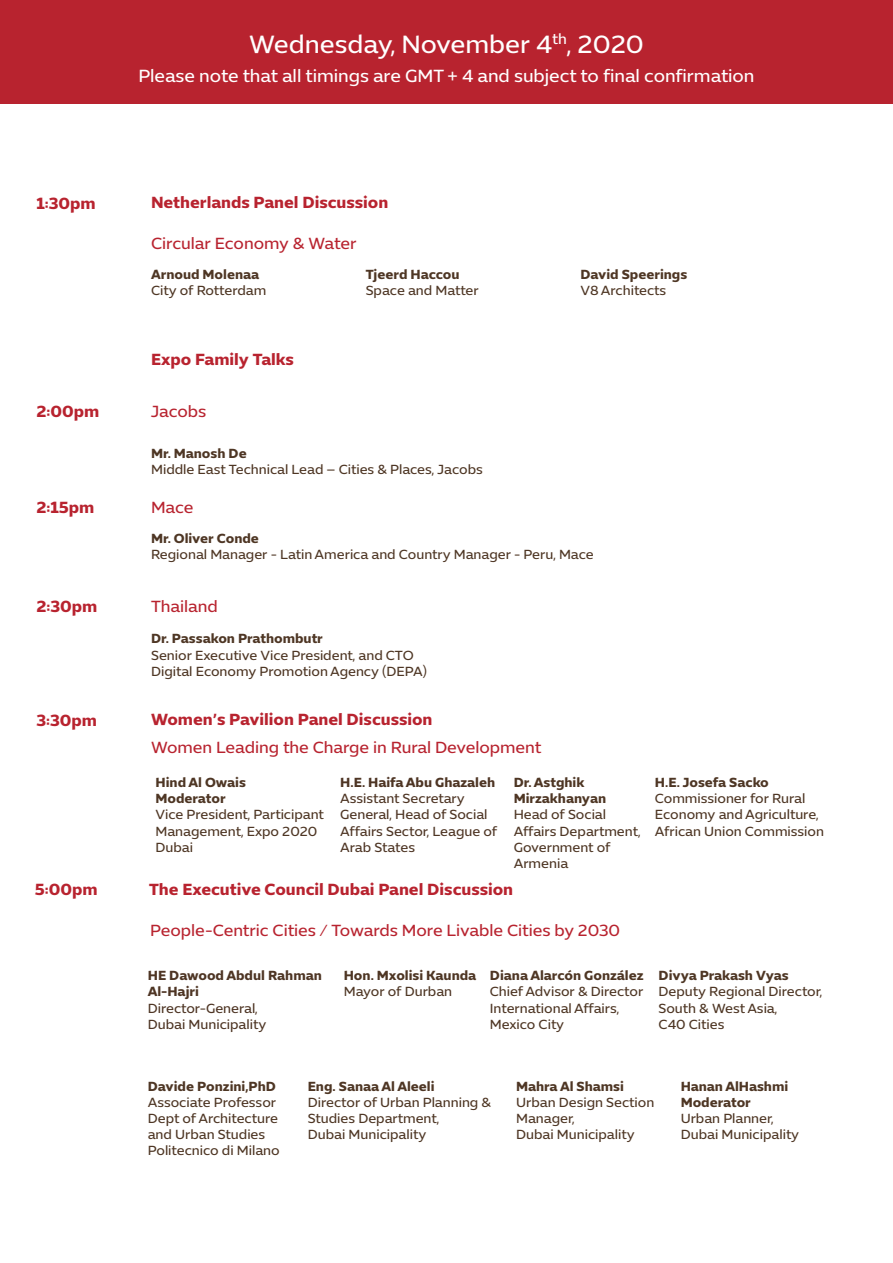
<style>
.page{position:relative;width:893px;height:1263px;background:#fff}
.page>*{position:absolute;margin:0;border:0;box-sizing:border-box;transform-origin:0 0}
.t1{font:25.5px "Expo Office";color:#fff}
.t2{font:18px "Expo Office";color:#fff}
.t3{font:700 16.5px "Expo Office";color:#b8232f}
.t4{font:16.5px "Expo Office";color:#b8232f}
.t5{font:14.85px "Expo Office";color:#fff}
.t6{font:13.5px/16.2px "Expo Office";color:#4e3624}
.t7{font:700 13.5px/16.2px "Expo Office";color:#4e3624}
.t8{font:13.5px/16.2px "Expo Office";color:#4e3524}
.t9{font:700 13.5px/16.2px "Expo Office";color:#4e3524}
.s1{font-size:25.5px}
.s2{font-weight:400}
.s3{font-weight:400;color:#4e3524}
</style>
<div class="page">
<div style="left:0;top:0;width:893px;height:103px;background:#b8232f"></div>
<p class="t5" style="left:552px;top:28px;width:21px"><span class="s1">,</span>t h</p>
<h1 class="t1" style="left:249px;top:24px;width:304px">Wednesday, November 4</h1>
<h2 class="t2" style="left:138px;top:62px;width:618px">Please note that all timings are GMT 4+ and subject to final confirmation</h2>
<h1 class="t1" style="left:577px;top:24px;width:68px">2020</h1>
<p class="t3" style="left:36px;top:193px;width:61px">1:30pm</p>
<p class="t3" style="left:36px;top:402px;width:64px">2:00pm</p>
<p class="t3" style="left:36px;top:498px;width:60px">2:15pm</p>
<p class="t3" style="left:36px;top:597px;width:63px">2:30pm</p>
<p class="t3" style="left:36px;top:711px;width:62px">3:30pm</p>
<p class="t3" style="left:35px;top:880px;width:64px">5:00pm</p>
<p class="t3" style="left:151px;top:193px;width:239px">Netherlands Panel Discussion</p>
<p class="t4" style="left:151px;top:230px;width:207px">Circular Economy &amp; Water</p>
<p class="t7" style="left:151px;top:266px;width:110px">Arnoud Molenaa</p>
<p class="t6" style="left:151px;top:283px;width:117px">City of Rotterdam</p>
<p class="t7" style="left:366px;top:266px;width:95px">Tjeerd Haccou</p>
<p class="t6" style="left:366px;top:283px;width:115px">Space and Matter</p>
<p class="t3" style="left:151px;top:350px;width:144px">Expo Family Talks</p>
<p class="t4" style="left:151px;top:399px;width:57px">Jacobs</p>
<p class="t7" style="left:151px;top:445px;width:97px">Mr. Manosh De</p>
<p class="t6" style="left:151px;top:462px;width:333px">Middle East Technical Lead – Cities &amp; Places, Jacobs</p>
<p class="t7" style="left:580px;top:266px;width:108px">David Speerings</p>
<p class="t6" style="left:580px;top:283px;width:87px">V8 Architects</p>
<p class="t4" style="left:151px;top:495px;width:44px">Mace</p>
<p class="t7" style="left:151px;top:530px;width:109px">Mr. Oliver Conde</p>
<p class="t6" style="left:151px;top:547px;width:444px">Regional Manager - Latin America and Country Manager - Peru, Mace</p>
<p class="t4" style="left:151px;top:594px;width:68px">Thailand</p>
<p class="t7" style="left:151px;top:631px;width:173px">Dr. Passakon Prathombutr</p>
<p class="t6" style="left:151px;top:647px;width:277px">Senior Executive Vice President, and CTO<br>Digital Economy Promotion Agency (DEPA(</p>
<p class="t3" style="left:151px;top:710px;width:283px">Women s’ Pavilion Panel Discussion</p>
<p class="t4" style="left:151px;top:735px;width:392px">Women Leading the Charge in Rural Development</p>
<p class="t7" style="left:156px;top:774px;width:92px">Hind Al Owais<br>Moderator</p>
<p class="t6" style="left:156px;top:807px;width:170px">Vice President, Participant<br>Management, Expo 2020<br>Dubai</p>
<p class="t9" style="left:340px;top:774px;width:157px">H E. . Haifa Abu Ghazaleh</p>
<p class="t8" style="left:340px;top:791px;width:158px">Assistant Secretary<br>General, Head of Social<br>Affairs Sector, League of<br>Arab States</p>
<p class="t7" style="left:514px;top:774px;width:94px">Dr. Astghik<br>Mirzakhanyan</p>
<p class="t6" style="left:514px;top:807px;width:128px">Head of Social<br>Affairs Department,<br>Government of<br>Armenia</p>
<p class="t3" style="left:149px;top:879px;width:365px">The Executive Council Dubai Panel Discussion</p>
<p class="t4" style="left:150px;top:917px;width:471px">People-Centric Cities / Towards More Livable Cities by 2030</p>
<p class="t9" style="left:148px;top:967px;width:176px">HE Dawood Abdul Rahman<br>Al-Hajri</p>
<p class="t8" style="left:148px;top:1000px;width:120px">Director-General,<br>Dubai Municipality</p>
<p class="t7" style="left:344px;top:967px;width:134px">Hon. Mxolisi Kaunda<br><span class="s2">Mayor of Durba</span><span class="s3">n</span></p>
<p class="t7" style="left:490px;top:967px;width:155px">Diana Alarcón González</p>
<p class="t6" style="left:490px;top:984px;width:155px">Chief Advisor &amp; Director<br>International Affairs,<br>Mexico City</p>
<p class="t7" style="left:655px;top:774px;width:115px">H E. . Josefa Sacko</p>
<p class="t6" style="left:655px;top:791px;width:171px">Commissioner for Rural<br>Economy and Agriculture,<br>African Union Commission</p>
<p class="t7" style="left:658px;top:967px;width:132px">Divya Prakash Vyas</p>
<p class="t6" style="left:658px;top:984px;width:165px">Deputy Regional Director,<br>South &amp; West Asia,<br>C40 Cities</p>
<p class="t7" style="left:148px;top:1078px;width:130px">Davide Ponzini,PhD</p>
<p class="t6" style="left:148px;top:1094px;width:133px">Associate Professor<br>Dept of Architecture and Urban Studies<br>Politecnico di Milano</p>
<p class="t7" style="left:308px;top:1078px;width:128px">Eng. Sanaa Al Aleeli</p>
<p class="t6" style="left:308px;top:1094px;width:185px">Director of Urban Planning &amp;<br>Studies Department,<br>Dubai Municipality</p>
<p class="t7" style="left:516px;top:1078px;width:109px">Mahra Al Shamsi</p>
<p class="t6" style="left:516px;top:1094px;width:140px">Urban Design Section<br>Manager,<br>Dubai Municipality</p>
<p class="t7" style="left:681px;top:1078px;width:109px">Hanan AlHashmi<br>Moderator</p>
<p class="t6" style="left:681px;top:1111px;width:120px">Urban Planner,<br>Dubai Municipality</p>
</div>
